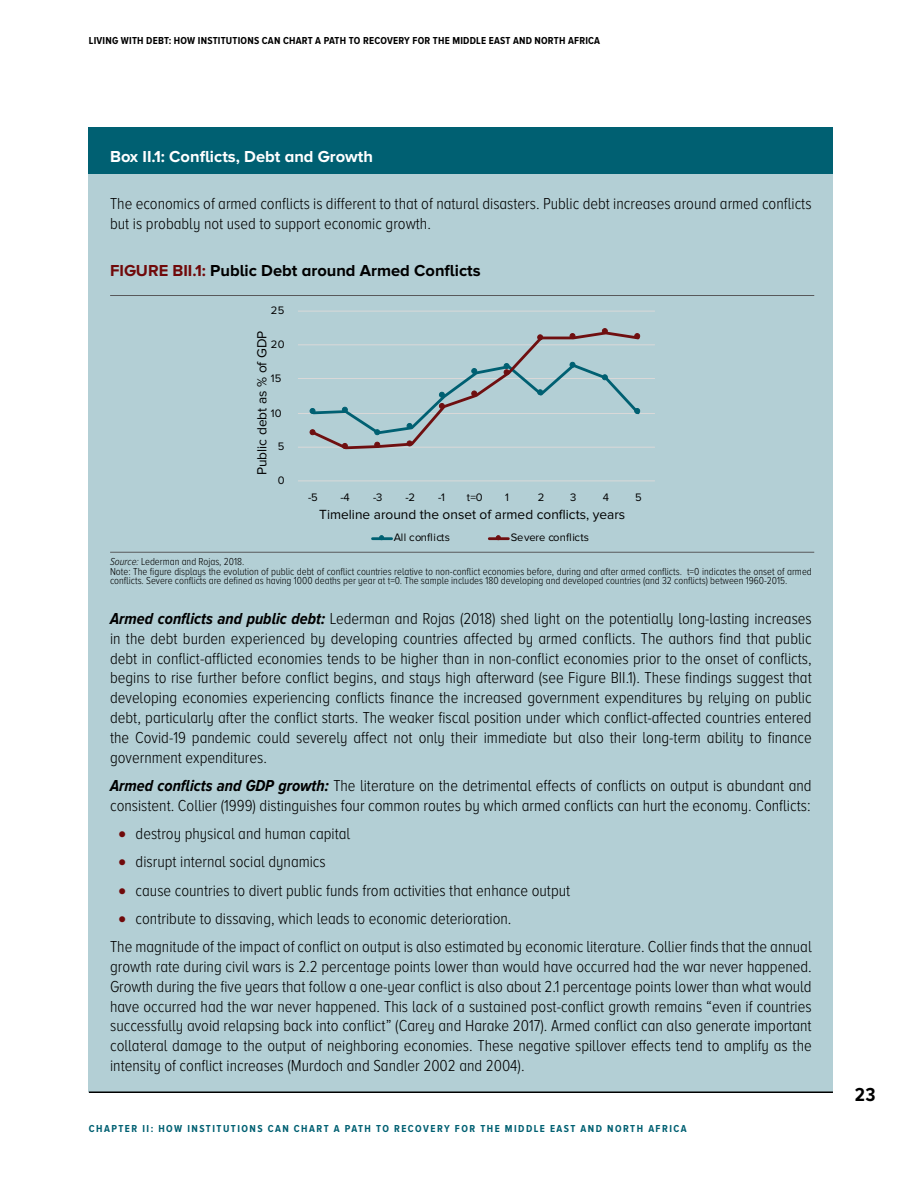
<style>
.page{position:relative;width:918px;height:1188px;background:#fff}
.page>*{position:absolute;margin:0;border:0;box-sizing:border-box;transform-origin:0 0}
.t1{font:700 19.5px "Proxima Nova A Cond";color:#000}
.t2{font:300 16.5px/19.8px "Proxima Nova A Cond";color:#000}
.t3{font:700 16.5px "Proxima Nova A";color:#000}
.t4{font:700 16.5px "Proxima Nova A";color:#fff}
.t5{font:13.8px "Proxima Nova";color:#000}
.t6{font:13.65px "Proxima Nova";color:#000}
.t7{font:11.25px "Proxima Nova";letter-spacing:.03em;color:#000}
.t8{font:300 10.5px/9.8px "Proxima Nova A Cond";color:#000}
.t9{font:700 10.5px "Proxima Nova A Cond";letter-spacing:.02em;color:#000}
.t10{font:700 10.5px "Proxima Nova A Cond";letter-spacing:.14em;color:#006072}
.s1{font-family:"Proxima Nova"}
.s2{color:#70090a}
.s3{font-style:italic}
.s4{font-weight:700;font-style:italic}
</style>
<div class="page">
<div style="left:89px;top:128px;width:744px;height:47px;background:#006072"></div>
<div style="left:89px;top:175px;width:744px;height:917px;background:#b3cfd5"></div>
<hr style="left:89px;top:1092px;width:744px;height:1px;background:#000">
<hr style="left:110px;top:295px;width:704px;height:1px;background:#58595b">
<hr style="left:110px;top:552px;width:704px;height:1px;background:#58595b">
<hr style="left:298px;top:447px;width:357px;height:1px;background:#dad9d9">
<hr style="left:298px;top:413px;width:357px;height:1px;background:#dad9d9">
<hr style="left:298px;top:378px;width:357px;height:1px;background:#dad9d9">
<hr style="left:298px;top:344px;width:357px;height:1px;background:#dad9d9">
<hr style="left:298px;top:311px;width:357px;height:1px;background:#dad9d9">
<hr style="left:298px;top:480px;width:357px;height:1px;background:#dad9d9">
<svg style="left:310px;top:328px;width:332px;height:122px"></svg>
<hr style="left:373px;top:537px;width:19px;height:3px;background:#006072">
<hr style="left:489px;top:537px;width:19px;height:3px;background:#6f0f10">
<p class="t9" style="left:89px;top:35px;width:513px">LIVING WITH DEBT: HOW INSTITUTIONS CAN CHART A PATH TO RECOVERY FOR THE MIDDLE EAST AND NORTH AFRICA</p>
<p class="t4" style="left:110px;top:147px;width:264px"><span class="s1">Box II.1:</span> Conflicts, Debt and Growth</p>
<p class="t2" style="left:110px;top:193px;width:703px">The economics of armed conflicts is different to that of natural disasters. Public debt increases around armed conflicts but is probably not used to support economic growth.</p>
<p class="t3" style="left:110px;top:261px;width:372px"><span class="s2">FIGURE BII.1:</span> Public Debt around Armed Conflicts</p>
<p class="t7" style="left:271px;top:304px;width:15px">25</p>
<p class="t6" style="left:254px;top:475px;width:146px;rotate:-90deg">Public debt as % of GDP</p>
<p class="t7" style="left:271px;top:338px;width:15px">20</p>
<p class="t7" style="left:271px;top:371px;width:12px">15</p>
<p class="t7" style="left:271px;top:406px;width:13px">10</p>
<p class="t7" style="left:278px;top:440px;width:8px">5</p>
<p class="t7" style="left:278px;top:474px;width:8px">0</p>
<p class="t7" style="left:308px;top:491px;width:11px">-5</p>
<p class="t7" style="left:341px;top:491px;width:11px">-4</p>
<p class="t7" style="left:373px;top:491px;width:11px">-3</p>
<p class="t7" style="left:406px;top:491px;width:11px">-2</p>
<p class="t7" style="left:438px;top:491px;width:8px">-1</p>
<p class="t7" style="left:467px;top:491px;width:17px">t=0</p>
<p class="t7" style="left:505px;top:491px;width:5px">1</p>
<p class="t7" style="left:538px;top:491px;width:8px">2</p>
<p class="t7" style="left:570px;top:491px;width:8px">3</p>
<p class="t7" style="left:603px;top:491px;width:8px">4</p>
<p class="t7" style="left:635px;top:491px;width:8px">5</p>
<p class="t5" style="left:319px;top:506px;width:308px">Timeline around the onset of armed conflicts, years</p>
<p class="t7" style="left:394px;top:531px;width:58px">All conflicts</p>
<p class="t7" style="left:511px;top:531px;width:80px">Severe conflicts</p>
<p class="t8" style="left:110px;top:556px;width:703px"><span class="s3">Source:</span> Lederman and Rojas, 2018.<br>Note: The figure displays the evolution of public debt of conflict countries relative to non-conflict economies before, during and after armed conflicts. t=0 indicates the onset of armed conflicts. Severe conflicts are defined as having 1000 deaths per year at t=0. The sample includes 180 developing and developed countries (and 32 conflicts) between 1960-2015.</p>
<p class="t2" style="left:110px;top:609px;width:703px;text-align:justify"><span class="s4">Armed conflicts and public debt:</span> Lederman and Rojas (2018) shed light on the potentially long-lasting increases in the debt burden experienced by developing countries affected by armed conflicts. The authors find that public debt in conflict-afflicted economies tends to be higher than in non-conflict economies prior to the onset of conflicts, begins to rise further before conflict begins, and stays high afterward (see Figure BII.1). These findings suggest that developing economies experiencing conflicts finance the increased government expenditures by relying on public debt, particularly after the conflict starts. The weaker fiscal position under which conflict-affected countries entered the Covid-19 pandemic could severely affect not only their immediate but also their long-term ability to finance government expenditures.</p>
<p class="t2" style="left:110px;top:775px;width:703px"><span class="s4">Armed conflicts and GDP growth:</span> The literature on the detrimental effects of conflicts on output is abundant and consistent. Collier (1999) distinguishes four common routes by which armed conflicts can hurt the economy. Conflicts:</p>
<p class="t2" style="left:119px;top:824px;width:233px"><span class="s2">•</span> destroy physical and human capital</p>
<p class="t2" style="left:119px;top:852px;width:209px"><span class="s2">•</span> disrupt internal social dynamics</p>
<p class="t2" style="left:119px;top:880px;width:453px"><span class="s2">•</span> cause countries to divert public funds from activities that enhance output</p>
<p class="t2" style="left:110px;top:904px;width:703px;line-height:28.3px;text-indent:8px"><span class="s2">•</span> contribute to dissaving, which leads to economic deterioration.<br>The magnitude of the impact of conflict on output is also estimated by economic literature. Collier finds that the annual</p>
<p class="t2" style="left:110px;top:957px;width:703px;text-align:justify">growth rate during civil wars is 2.2 percentage points lower than would have occurred had the war never happened.<br>Growth during the five years that follow a one-year conflict is also about 2.1 percentage points lower than what would have occurred had the war never happened. This lack of a sustained post-conflict growth remains “even if countries successfully avoid relapsing back into conflict” (Carey and Harake 2017). Armed conflict can also generate important collateral damage to the output of neighboring economies. These negative spillover effects tend to amplify as the intensity of conflict increases (Murdoch and Sandler 2002 and 2004).</p>
<p class="t10" style="left:89px;top:1122px;width:16px">CHAPTER</p>
<p class="t10" style="left:142px;top:1122px;width:57px">II: HOW INSTITUTIONS</p>
<p class="t10" style="left:268px;top:1122px;width:42px">CAN CHART</p>
<p class="t10" style="left:334px;top:1122px;width:25px">A PATH</p>
<p class="t10" style="left:376px;top:1122px;width:34px">TO RECOVERY</p>
<p class="t10" style="left:455px;top:1122px;width:8px">FOR</p>
<p class="t10" style="left:480px;top:1122px;width:8px">THE</p>
<p class="t10" style="left:505px;top:1122px;width:17px">MIDDLE</p>
<p class="t10" style="left:550px;top:1122px;width:14px">EAST</p>
<p class="t10" style="left:581px;top:1122px;width:9px">AND</p>
<p class="t10" style="left:607px;top:1122px;width:16px">NORTH</p>
<p class="t10" style="left:648px;top:1122px;width:15px">AFRICA</p>
<p class="t1" style="left:855px;top:1084px;width:22px">23</p>
</div>
